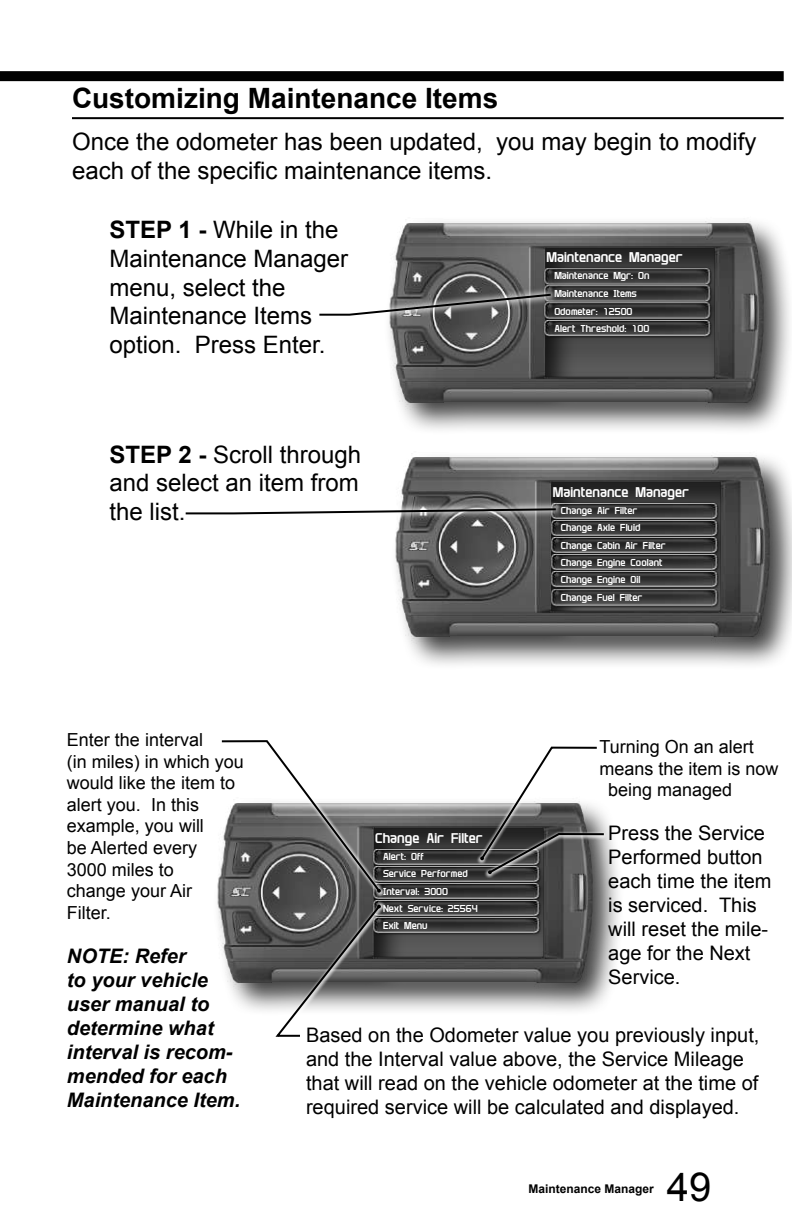
<style>
.page{position:relative;width:792px;height:1224px;background:#fff}
.page>*{position:absolute;margin:0;border:0;box-sizing:border-box;transform-origin:0 0}
.t1{font:40px "Arial";color:#000}
.t2{font:700 28px "Arial";color:#000}
.t3{font:24px/28.8px "Arial";color:#000}
.t4{font:20px/24px "Arial";color:#000}
.t5{font:italic 700 20px/24px "Arial";color:#000}
.t6{font:18px/21.6px "Arial";color:#000}
.t7{font:700 14px "Plavsky Condensed PTQ";color:#fff}
.t8{font:700 12px "Arial";color:#000}
.t9{font:700 10px/17.4px "Plavsky Condensed PTQ";color:#fff}
.s1{font-weight:700}
</style>
<div class="page">
<div style="left:0;top:71px;width:784px;height:10px;background:#000"></div>
<hr style="left:72px;top:117px;width:712px;height:2px;background:#000">
<div style="left:212px;top:797px;width:413px;height:219px;background:#000;opacity:.75"></div>
<img style="left:213px;top:797px;width:395px;height:211px">
<img style="left:386px;top:847px;width:90px;height:17px">
<img style="left:386px;top:864px;width:90px;height:17px">
<img style="left:386px;top:881px;width:156px;height:18px">
<img style="left:386px;top:899px;width:156px;height:17px">
<img style="left:386px;top:916px;width:156px;height:20px">
<svg style="left:476px;top:746px;width:132px;height:141px"></svg>
<svg style="left:218px;top:740px;width:168px;height:297px"></svg>
<div style="left:384px;top:216px;width:408px;height:220px;background:#000;opacity:.75"></div>
<img style="left:384px;top:216px;width:396px;height:211px">
<img style="left:543px;top:267px;width:170px;height:17px">
<img style="left:543px;top:284px;width:170px;height:17px">
<img style="left:559px;top:301px;width:154px;height:17px">
<img style="left:543px;top:318px;width:170px;height:20px">
<div style="left:390px;top:451px;width:402px;height:219px;background:#000;opacity:.75"></div>
<img style="left:391px;top:451px;width:395px;height:211px">
<img style="left:564px;top:501px;width:155px;height:17px">
<img style="left:549px;top:518px;width:170px;height:17px">
<img style="left:549px;top:535px;width:170px;height:18px">
<img style="left:549px;top:553px;width:170px;height:17px">
<img style="left:549px;top:570px;width:170px;height:18px">
<img style="left:549px;top:588px;width:170px;height:20px">
<div style="left:311px;top:286px;width:248px;height:38px;background:#fff;opacity:.75"></div>
<svg style="left:317px;top:293px;width:236px;height:24px"></svg>
<div style="left:178px;top:500px;width:386px;height:23px;background:#fff;opacity:.75"></div>
<svg style="left:184px;top:507px;width:374px;height:8px"></svg>
<h2 class="t2" style="left:72px;top:79px;width:428px">Customizing Maintenance Items</h2>
<p class="t3" style="left:72px;top:128px;width:686px">Once the odometer has been updated, you may begin to modify each of the specific maintenance items.</p>
<p class="t3" style="left:110px;top:215px;width:240px"><span class="s1">STEP 1 -</span> While in the<br>Maintenance Manager menu, select the<br>Maintenance Items option. Press Enter.</p>
<p class="t7" style="left:547px;top:248px;width:138px">Maintenance Manager</p>
<p class="t9" style="left:554px;top:267px;width:97px">Maintenance Mgr: On<br>Maintenance Items<br>Odometer: 12500<br>Alert Threshold: 100</p>
<p class="t3" style="left:110px;top:440px;width:253px;text-align:justify"><span class="s1">STEP 2 -</span> Scroll through and select an item from the list.</p>
<p class="t7" style="left:553px;top:483px;width:138px">Maintenance Manager</p>
<p class="t9" style="left:561px;top:501px;width:106px">Change Air Filter<br>Change Axle Fluid<br>Change Cabin Air Filter<br>Change Engine Coolant</p>
<p class="t9" style="left:561px;top:570px;width:83px;line-height:18px">Change Engine Oil<br>Change Fuel Filter</p>
<p class="t6" style="left:67px;top:729px;width:179px">Enter the interval<br>(in miles) in which you would like the item to alert you. In this example, you will<br>be Alerted every<br>3000 miles to<br>change your Air<br>Filter.</p>
<p class="t5" style="left:67px;top:945px;width:175px">NOTE: Refer<br>to your vehicle user manual to determine what interval is recom&shy;mended for each<br>Maintenance Item.</p>
<p class="t7" style="left:375px;top:829px;width:109px">Change Air Filter</p>
<p class="t9" style="left:383px;top:847px;width:96px">Alert: Off<br>Service Performed<br>Interval: 3000<br>Next Service: 25564</p>
<p class="t9" style="left:383px;top:917px;width:46px">Exit Menu</p>
<p class="t6" style="left:599px;top:736px;width:156px">Turning On an alert</p>
<p class="t6" style="left:599px;top:758px;width:181px">means the item is now</p>
<p class="t6" style="left:608px;top:780px;width:126px">being managed</p>
<p class="t4" style="left:608px;top:821px;width:165px">Press the Service<br>Performed button each time the item is serviced. This will reset the mile&shy;age for the Next<br>Service.</p>
<p class="t4" style="left:306px;top:1024px;width:455px">Based on the Odometer value you previously input, and the Interval value above, the Service Mileage that will read on the vehicle odometer at the time of required service will be calculated and displayed.</p>
<p class="t8" style="left:528px;top:1180px;width:127px">Maintenance Manager</p>
<h1 class="t1" style="left:667px;top:1161px;width:46px">49</h1>
</div>
